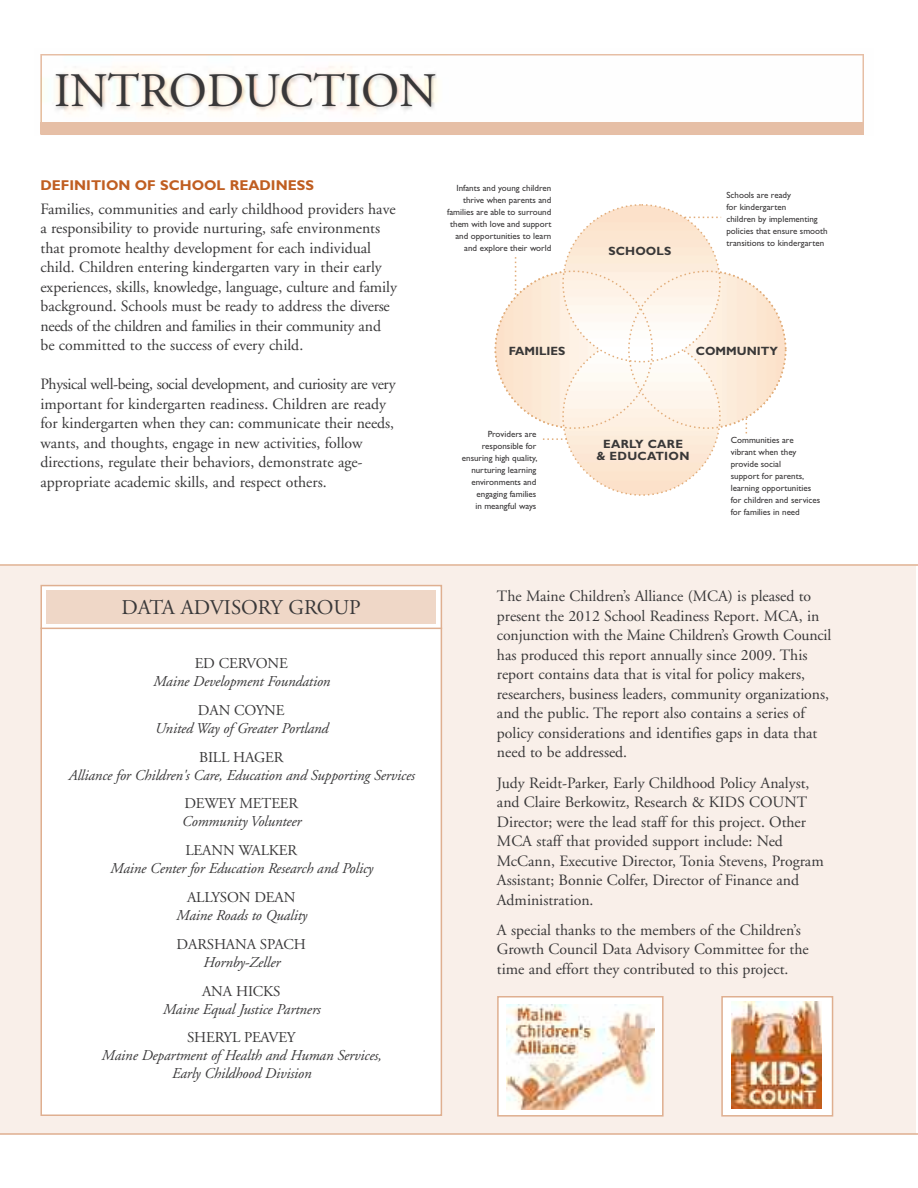
<style>
.page{position:relative;width:918px;height:1188px;background:#fff}
.page>*{position:absolute;margin:0;border:0;box-sizing:border-box;transform-origin:0 0}
.t1{font:48px "Adobe Garamond";color:#393839}
.t2{font:21px "Adobe Garamond";color:#393839}
.t3{font:15.75px/19.5px "Adobe Garamond";color:#393839}
.t4{font:italic 15px/18px "Adobe Garamond";letter-spacing:-.01em;color:#393839;text-align:center}
.t5{font:15px "Adobe Garamond";letter-spacing:-.01em;color:#393839}
.t6{font:700 14.25px "Gill Sans";color:#c05e21}
.t7{font:700 12px/12px "Gill Sans";letter-spacing:.01em;color:#393838;text-align:center}
.t8{font:9px/12px "Gill Sans";color:#393738;text-align:right}
</style>
<div class="page">
<div style="left:0;top:567px;width:916px;height:567px;background:#f9efe9"></div>
<img style="left:40px;top:54px;width:824px;height:81px">
<div style="left:40px;top:122px;width:824px;height:12px;background:#e6bfa6"></div>
<img style="left:495px;top:271px;width:157px;height:157px;border-radius:50%">
<img style="left:629px;top:271px;width:157px;height:157px;border-radius:50%">
<img style="left:563px;top:338px;width:157px;height:157px;border-radius:50%">
<img style="left:563px;top:205px;width:157px;height:157px;border-radius:50%">
<svg style="left:515px;top:257px;width:1px;height:38px"></svg>
<svg style="left:685px;top:217px;width:36px;height:1px"></svg>
<svg style="left:542px;top:438px;width:25px;height:2px"></svg>
<div style="left:42px;top:586px;width:399px;height:528px;background:#fff"></div>
<div style="left:40px;top:585px;width:402px;height:531px;border:2px solid #dfaf90"></div>
<div style="left:46px;top:590px;width:390px;height:34px;background:#efd7c7"></div>
<hr style="left:40px;top:628px;width:402px;height:1px;background:#dfaf90">
<div style="left:499px;top:998px;width:163px;height:117px;background:#fff"></div>
<img style="left:506px;top:1005px;width:149px;height:104px">
<div style="left:497px;top:996px;width:167px;height:121px;border:2px solid #dfaf90"></div>
<div style="left:723px;top:998px;width:109px;height:117px;background:#fff"></div>
<img style="left:731px;top:1001px;width:91px;height:107px">
<div style="left:721px;top:996px;width:112px;height:121px;border:2px solid #dfaf90"></div>
<hr style="left:0;top:1133px;width:918px;height:2px;background:#dfaf90">
<hr style="left:0;top:564px;width:918px;height:2px;background:#dfaf90">
<h1 class="t1" style="left:54px;top:71px;width:384px">INTRODUCTION</h1>
<p class="t6" style="left:40px;top:180px;width:275px">DEFINITION OF SCHOOL READINESS</p>
<p class="t3" style="left:40px;top:200px;width:358px">Families, communities and early childhood providers have a responsibility to provide nurturing, safe environments that promote healthy development for each individual child. Children entering kindergarten vary in their early experiences, skills, knowledge, language, culture and family background. Schools must be ready to address the diverse needs of the children and families in their community and be committed to the success of every child.</p>
<p class="t3" style="left:40px;top:376px;width:357px">Physical well-being, social development, and curiosity are very important for kindergarten readiness. Children are ready for kindergarten when they can: communicate their needs, wants, and thoughts, engage in new activities, follow directions, regulate their behaviors, demonstrate age&shy;appropriate academic skills, and respect others.</p>
<p class="t8" style="left:447px;top:183px;width:106px">Infants and young children thrive when parents and families are able to surround them with love and support and opportunities to learn and explore their world</p>
<p class="t7" style="left:509px;top:346px;width:58px">FAMILIES</p>
<p class="t8" style="left:462px;top:428px;width:77px">Providers are responsible for ensuring high quality, nurturing learning environments and engaging families<br>in meangful ways</p>
<p class="t7" style="left:608px;top:246px;width:64px">SCHOOLS</p>
<p class="t8" style="left:726px;top:190px;width:103px;text-align:left">Schools are ready<br>for kindergarten<br>children by implementing policies that ensure smooth transitions to kindergarten</p>
<p class="t7" style="left:696px;top:346px;width:84px">COMMUNITY</p>
<p class="t7" style="left:597px;top:439px;width:94px">EARLY CARE<br>&amp; EDUCATION</p>
<p class="t8" style="left:731px;top:434px;width:91px;text-align:left">Communities are vibrant when they provide social<br>support for parents, learning opportunities for children and services for families in need</p>
<h2 class="t2" style="left:121px;top:599px;width:241px">DATA ADVISORY GROUP</h2>
<p class="t5" style="left:195px;top:657px;width:95px">ED CERVONE</p>
<p class="t4" style="left:153px;top:674px;width:179px">Maine Development Foundation</p>
<p class="t5" style="left:198px;top:704px;width:88px">DAN COYNE</p>
<p class="t4" style="left:155px;top:720px;width:175px">United Way of Greater Portland</p>
<p class="t5" style="left:199px;top:751px;width:86px">BILL HAGER</p>
<p class="t4" style="left:68px;top:767px;width:348px">Alliance for Children's Care, Education and Supporting Services</p>
<p class="t5" style="left:184px;top:798px;width:115px">DEWEY METEER</p>
<p class="t4" style="left:182px;top:814px;width:121px">Community Volunteer</p>
<p class="t5" style="left:186px;top:844px;width:113px">LEANN WALKER</p>
<p class="t4" style="left:110px;top:861px;width:264px">Maine Center for Education Research and Policy</p>
<p class="t5" style="left:187px;top:891px;width:110px">ALLYSON DEAN</p>
<p class="t4" style="left:176px;top:908px;width:132px">Maine Roads to Quality</p>
<p class="t5" style="left:177px;top:938px;width:131px">DARSHANA SPACH</p>
<p class="t4" style="left:203px;top:954px;width:79px">Hornby-Zeller</p>
<p class="t5" style="left:202px;top:985px;width:80px">ANA HICKS</p>
<p class="t4" style="left:162px;top:1001px;width:159px">Maine Equal Justice Partners</p>
<p class="t5" style="left:187px;top:1032px;width:110px">SHERYL PEAVEY</p>
<p class="t4" style="left:101px;top:1048px;width:282px">Maine Department of Health and Human Services,<br>Early Childhood Division</p>
<p class="t3" style="left:497px;top:588px;width:336px">The Maine Children’s Alliance (MCA) is pleased to present the 2012 School Readiness Report. MCA, in conjunction with the Maine Children’s Growth Council has produced this report annually since 2009. This report contains data that is vital for policy makers, researchers, business leaders, community organizations, and the public. The report also contains a series of policy considerations and identifies gaps in data that need to be addressed.</p>
<p class="t3" style="left:497px;top:774px;width:328px">Judy Reidt-Parker, Early Childhood Policy Analyst, and Claire Berkowitz, Research &amp; KIDS COUNT Director; were the lead staff for this project. Other MCA staff that provided support include: Ned McCann, Executive Director, Tonia Stevens, Program Assistant; Bonnie Colfer, Director of Finance and Administration.</p>
<p class="t3" style="left:497px;top:922px;width:313px">A special thanks to the members of the Children’s<br>Growth Council Data Advisory Committee for the time and effort they contributed to this project.</p>
</div>
